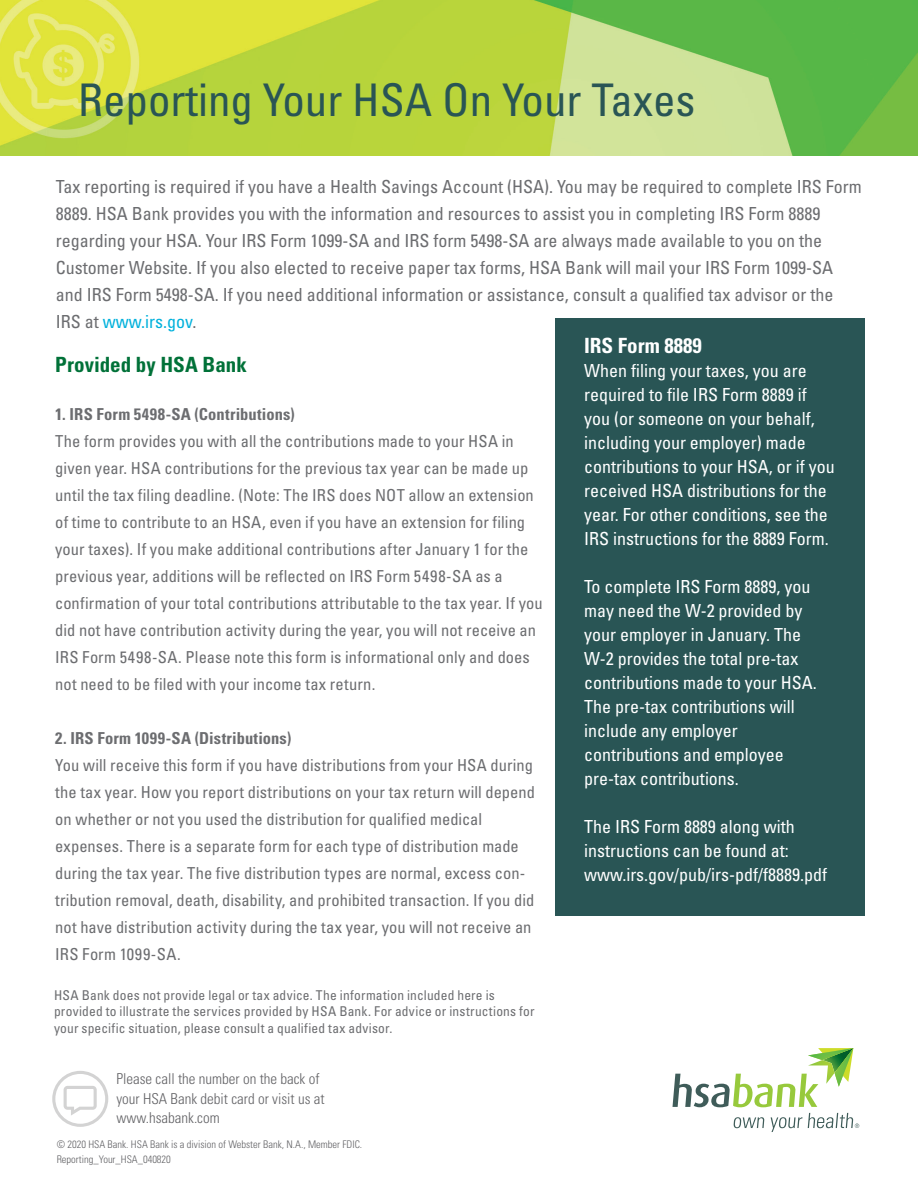
<style>
.page{position:relative;width:918px;height:1188px;background:#fff}
.page>*{position:absolute;margin:0;border:0;box-sizing:border-box;transform-origin:0 0}
.t1{font:condensed 45px "Univers LT Std";color:#295555}
.t2{font:700 condensed 21px "Univers LT Std";color:#007138}
.t3{font:700 condensed 21px "Univers LT Std";color:#fff}
.t4{font:condensed 18px "Univers LT Std";color:#fff}
.t5{font:condensed 18px/27px "Univers LT Std";color:#6c6d70}
.t6{font:condensed 16.5px/27px "Univers LT Std";letter-spacing:.005em;color:#6c6d70}
.t7{font:700 condensed 16.5px "Univers LT Std";letter-spacing:.01em;color:#6c6d70}
.t8{font:300 condensed 15px "Univers LT Std";color:#636366}
.t9{font:condensed 13.5px/16.5px "Univers LT Std";letter-spacing:.015em;color:#6c6d70}
.t10{font:300 condensed 10.5px "Univers LT Std";color:#636366}
.s1{color:#00b1dc}
</style>
<div class="page">
<img style="left:0;top:0;width:918px;height:155px">
<div style="left:555px;top:319px;width:310px;height:597px;background:#295555"></div>
<svg style="left:733px;top:1117px;width:31px;height:11px"></svg>
<svg style="left:771px;top:1117px;width:31px;height:15px"></svg>
<svg style="left:673px;top:1048px;width:180px;height:59px"></svg>
<svg style="left:808px;top:1113px;width:51px;height:15px"></svg>
<svg style="left:52px;top:1071px;width:56px;height:56px"></svg>
<p class="t1" style="left:78px;top:71px;width:619px">Reporting Your HSA On Your Taxes</p>
<p class="t5" style="left:56px;top:173px;width:808px">Tax reporting is required if you have a Health Savings Account (HSA). You may be required to complete IRS Form 8889. HSA Bank provides you with the information and resources to assist you in completing IRS Form 8889 regarding your HSA. Your IRS Form 1099-SA and IRS form 5498-SA are always made available to you on the Customer Website. If you also elected to receive paper tax forms, HSA Bank will mail your IRS Form 1099-SA and IRS Form 5498-SA. If you need additional information or assistance, consult a qualified tax advisor or the IRS at <span class="s1">www.irs.gov</span>.</p>
<p class="t3" style="left:584px;top:333px;width:119px">IRS Form 8889</p>
<p class="t4" style="left:584px;top:359px;width:224px">When filing your taxes, you are</p>
<p class="t4" style="left:584px;top:383px;width:224px">required to file IRS Form 8889 if</p>
<p class="t4" style="left:584px;top:407px;width:232px">you (or someone on your behalf,</p>
<p class="t4" style="left:584px;top:431px;width:223px">including your employer) made</p>
<p class="t4" style="left:584px;top:455px;width:252px">contributions to your HSA, or if you</p>
<p class="t4" style="left:584px;top:479px;width:244px">received HSA distributions for the</p>
<p class="t4" style="left:584px;top:503px;width:245px">year. For other conditions, see the</p>
<p class="t4" style="left:584px;top:527px;width:246px">IRS instructions for the 8889 Form.</p>
<p class="t4" style="left:584px;top:575px;width:228px">To complete IRS Form 8889, you</p>
<p class="t4" style="left:584px;top:599px;width:220px">may need the W-2 provided by</p>
<p class="t4" style="left:584px;top:623px;width:219px">your employer in January. The</p>
<p class="t4" style="left:584px;top:647px;width:216px">W-2 provides the total pre-tax</p>
<p class="t4" style="left:584px;top:671px;width:234px">contributions made to your HSA.</p>
<p class="t4" style="left:584px;top:695px;width:212px">The pre-tax contributions will</p>
<p class="t4" style="left:584px;top:719px;width:155px">include any employer</p>
<p class="t4" style="left:584px;top:743px;width:201px">contributions and employee</p>
<p class="t4" style="left:584px;top:767px;width:156px">pre-tax contributions.</p>
<p class="t4" style="left:584px;top:815px;width:212px">The IRS Form 8889 along with</p>
<p class="t4" style="left:584px;top:839px;width:206px">instructions can be found at:</p>
<p class="t4" style="left:584px;top:863px;width:245px">www.irs.gov/pub/irs-pdf/f8889.pdf</p>
<p class="t2" style="left:55px;top:352px;width:193px">Provided by HSA Bank</p>
<p class="t7" style="left:55px;top:404px;width:241px">1. IRS Form 5498-SA (Contributions)</p>
<p class="t6" style="left:55px;top:428px;width:489px">The form provides you with all the contributions made to your HSA in given year. HSA contributions for the previous tax year can be made up until the tax filing deadline. (Note: The IRS does NOT allow an extension of time to contribute to an HSA, even if you have an extension for filing your taxes). If you make additional contributions after January 1 for the previous year, additions will be reflected on IRS Form 5498-SA as a confirmation of your total contributions attributable to the tax year. If you did not have contribution activity during the year, you will not receive an IRS Form 5498-SA. Please note this form is informational only and does not need to be filed with your income tax return.</p>
<p class="t7" style="left:55px;top:728px;width:238px">2. IRS Form 1099-SA (Distributions)</p>
<p class="t6" style="left:55px;top:752px;width:481px">You will receive this form if you have distributions from your HSA during the tax year. How you report distributions on your tax return will depend on whether or not you used the distribution for qualified medical expenses. There is a separate form for each type of distribution made during the tax year. The five distribution types are normal, excess con&shy;tribution removal, death, disability, and prohibited transaction. If you did not have distribution activity during the tax year, you will not receive an IRS Form 1099-SA.</p>
<p class="t9" style="left:54px;top:987px;width:482px">HSA Bank does not provide legal or tax advice. The information included here is provided to illustrate the services provided by HSA Bank. For advice or instructions for your specific situation, please consult a qualified tax advisor.</p>
<p class="t8" style="left:116px;top:1070px;width:205px">Please call the number on the back of</p>
<p class="t8" style="left:116px;top:1090px;width:210px">your HSA Bank debit card or visit us at</p>
<p class="t8" style="left:116px;top:1109px;width:105px">www.hsabank.com</p>
<p class="t10" style="left:57px;top:1137px;width:307px">© 2020 HSA Bank. HSA Bank is a division of Webster Bank, N.A., Member FDIC.</p>
<p class="t10" style="left:57px;top:1153px;width:116px">Reporting_Your_HSA_040820</p>
</div>
